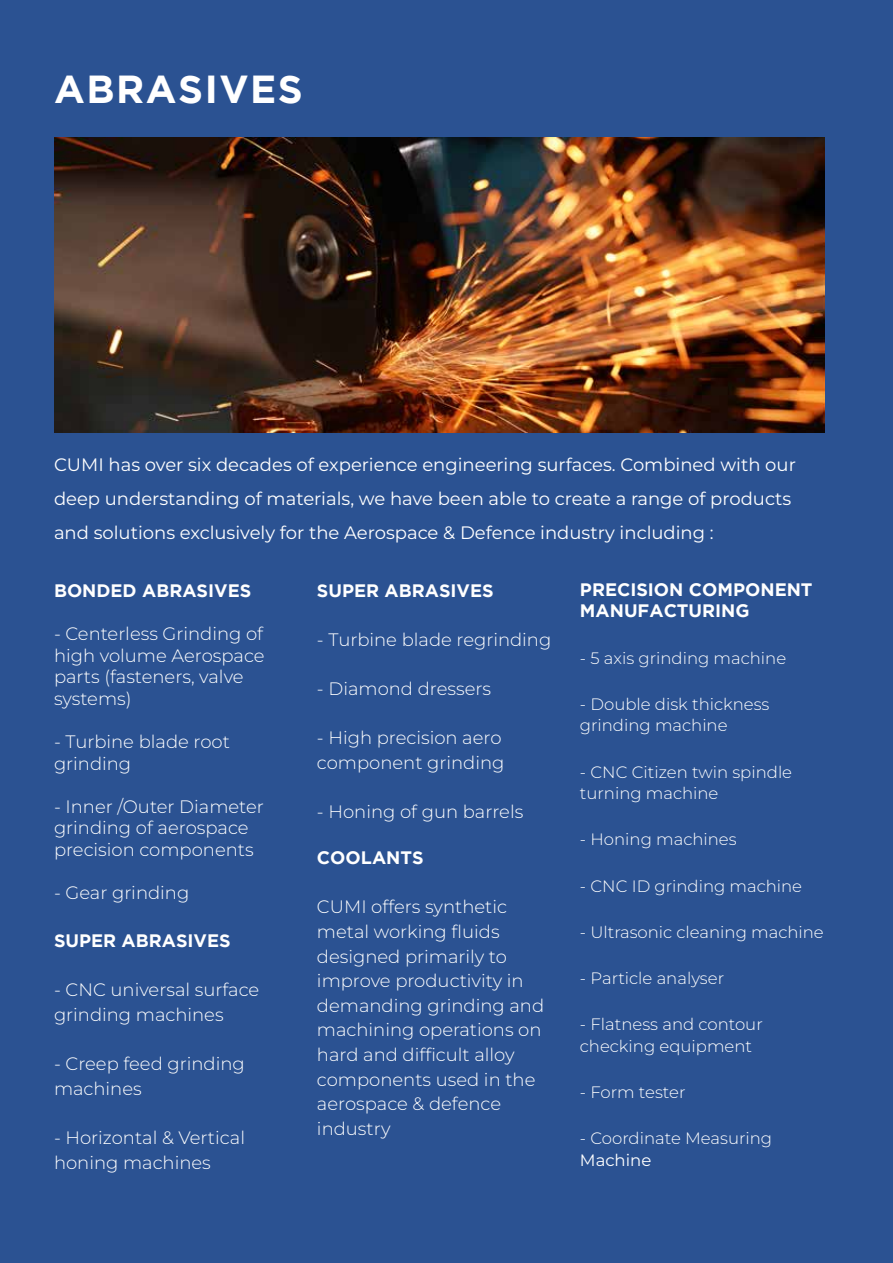
<style>
.page{position:relative;width:893px;height:1263px;background:#2b5292}
.page>*{position:absolute;margin:0;border:0;box-sizing:border-box;transform-origin:0 0}
.t1{font:700 39px "Gotham";letter-spacing:.04em;color:#fff}
.t2{font:300 18px/24.6px "Montserrat";color:#fff}
.t3{font:18px/34.2px "Montserrat";color:#fff}
.t4{font:700 18px/21.6px "Gotham";color:#fff}
.t5{font:300 16.5px/21.6px "Montserrat";color:#fff}
.t6{font:16.5px "Montserrat";color:#fff}
</style>
<div class="page">
<img style="left:54px;top:138px;width:771px;height:294px">
<h1 class="t1" style="left:54px;top:66px;width:250px">ABRASIVES</h1>
<p class="t3" style="left:54px;top:447px;width:743px">CUMI has over six decades of experience engineering surfaces. Combined with our deep understanding of materials, we have been able to create a range of products and solutions exclusively for the Aerospace &amp; Defence industry including :</p>
<p class="t4" style="left:54px;top:579px;width:199px">BONDED ABRASIVES</p>
<p class="t2" style="left:54px;top:622px;width:212px;line-height:21.6px">- Centerless Grinding of high volume Aerospace parts (fasteners, valve systems)</p>
<p class="t2" style="left:54px;top:730px;width:177px;line-height:21.6px">- Turbine blade root grinding</p>
<p class="t2" style="left:54px;top:795px;width:211px;line-height:21.6px">- Inner /Outer Diameter grinding of aerospace precision components</p>
<p class="t2" style="left:54px;top:880px;width:137px">- Gear grinding</p>
<p class="t4" style="left:54px;top:929px;width:178px">SUPER ABRASIVES</p>
<p class="t2" style="left:54px;top:977px;width:207px">- CNC universal surface grinding machines</p>
<p class="t2" style="left:54px;top:1051px;width:192px">- Creep feed grinding machines</p>
<p class="t2" style="left:54px;top:1125px;width:193px">- Horizontal &amp; Vertical honing machines</p>
<p class="t4" style="left:317px;top:579px;width:178px">SUPER ABRASIVES</p>
<p class="t2" style="left:317px;top:627px;width:236px">- Turbine blade regrinding</p>
<p class="t2" style="left:317px;top:676px;width:176px">- Diamond dressers</p>
<p class="t2" style="left:317px;top:725px;width:189px">- High precision aero component grinding</p>
<p class="t2" style="left:317px;top:799px;width:208px">- Honing of gun barrels</p>
<p class="t4" style="left:317px;top:846px;width:108px">COOLANTS</p>
<p class="t2" style="left:317px;top:894px;width:229px">CUMI offers synthetic metal working fluids designed primarily to improve productivity in demanding grinding and machining operations on hard and difficult alloy components used in the aerospace &amp; defence industry</p>
<p class="t4" style="left:580px;top:578px;width:234px">PRECISION COMPONENT<br>MANUFACTURING</p>
<p class="t5" style="left:580px;top:646px;width:208px">- 5 axis grinding machine</p>
<p class="t5" style="left:580px;top:693px;width:191px">- Double disk thickness grinding machine</p>
<p class="t5" style="left:580px;top:760px;width:214px">- CNC Citizen twin spindle turning machine</p>
<p class="t5" style="left:580px;top:828px;width:158px">- Honing machines</p>
<p class="t5" style="left:580px;top:874px;width:224px">- CNC ID grinding machine</p>
<p class="t5" style="left:580px;top:921px;width:245px">- Ultrasonic cleaning machine</p>
<p class="t5" style="left:580px;top:967px;width:146px">- Particle analyser</p>
<p class="t5" style="left:580px;top:1013px;width:184px">- Flatness and contour checking equipment</p>
<p class="t5" style="left:580px;top:1081px;width:107px">- Form tester</p>
<p class="t5" style="left:580px;top:1127px;width:194px">- Coordinate Measuring</p>
<p class="t6" style="left:580px;top:1149px;width:73px">Machine</p>
</div>
